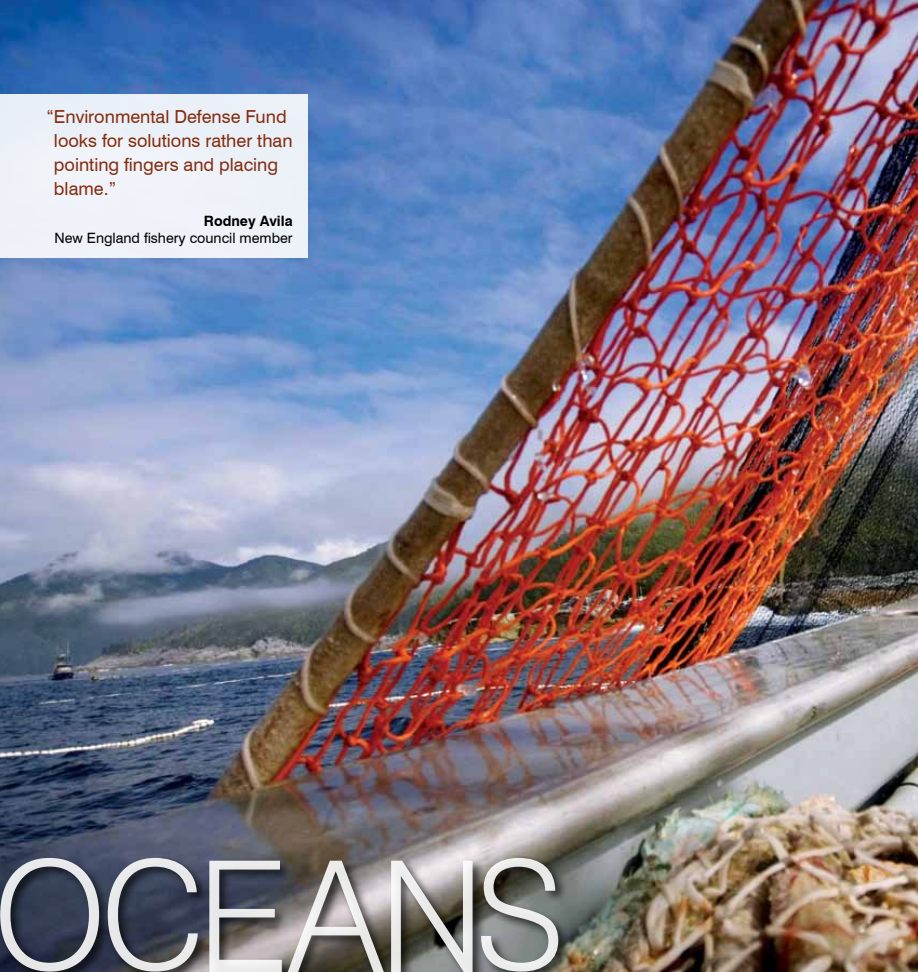
<style>
.page{position:relative;width:918px;height:972px;background:#fff}
.page>*{position:absolute;margin:0;border:0;box-sizing:border-box;transform-origin:0 0}
.t1{font:18px/24px "Swiss 721 BT";color:#832c0e}
.t2{font:14.25px "Swiss 721 BT";color:#000}
.t3{font:700 14.25px "Swiss 721 BT";color:#000}
</style>
<div class="page">
<img style="left:0;top:0;width:918px;height:972px">
<div style="left:0;top:94px;width:308px;height:164px;background:#eef2f8"></div>
<div style="left:0;top:855px;width:572px;height:117px;background:#000;opacity:.75"></div>
<svg style="left:0;top:858px;width:558px;height:114px;background:#7e7f83"></svg>
<p class="t1" style="left:54px;top:105px;width:240px;text-indent:-7px">“Environmental Defense Fund looks for solutions rather than pointing fingers and placing blame.”</p>
<p class="t3" style="left:204px;top:212px;width:90px">Rodney Avila</p>
<p class="t2" style="left:55px;top:229px;width:240px">New England fishery council member</p>
</div>
